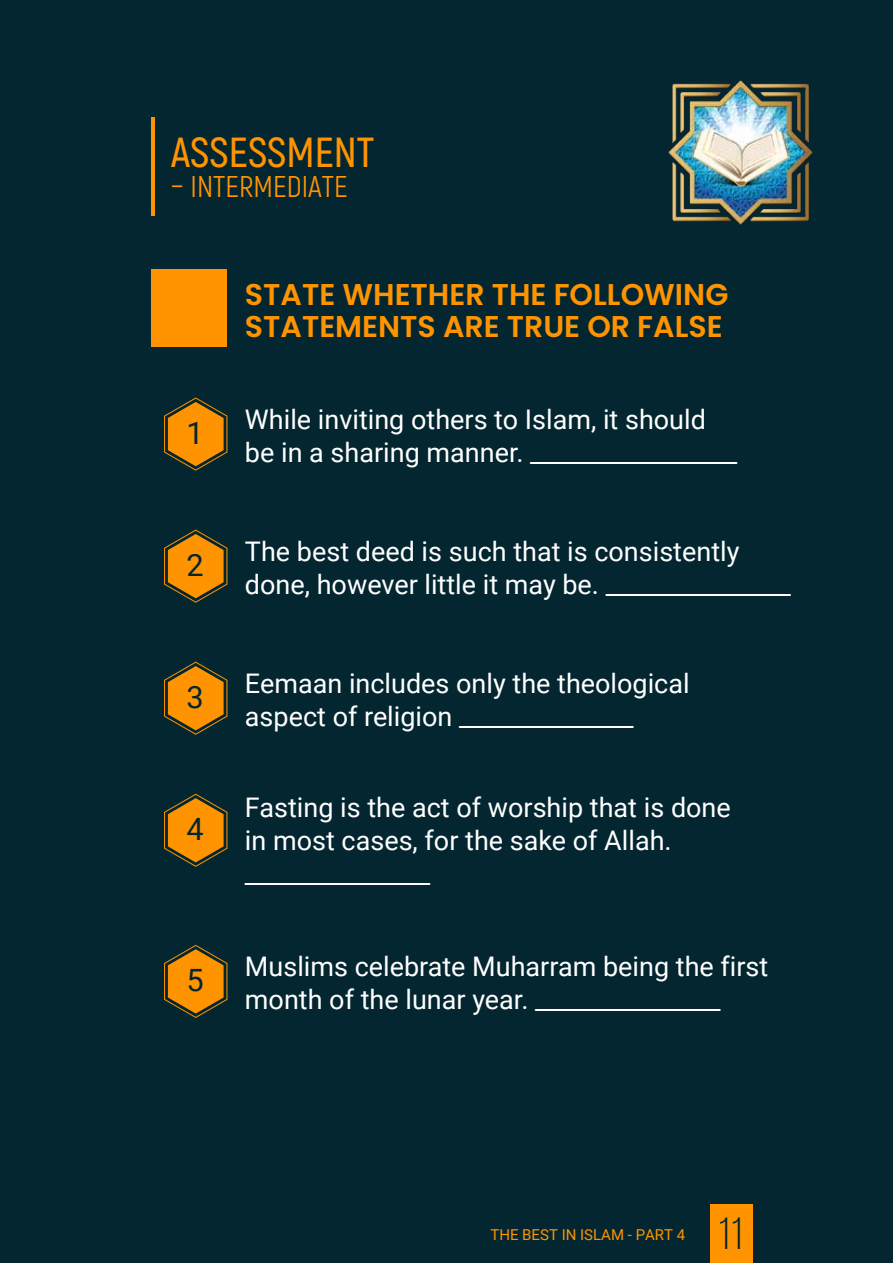
<style>
.page{position:relative;width:893px;height:1263px;background:#042630}
.page>*{position:absolute;margin:0;border:0;box-sizing:border-box;transform-origin:0 0}
.t1{font:45px "Bebas Neue";color:#042630}
.t2{font:600 42px "Akrobat";color:#ff9400}
.t3{font:30.75px "Roboto";color:#042630}
.t4{font:600 30px/31.5px "Poppins";color:#ff9400}
.t5{font:30px "Akrobat";color:#ff9400}
.t6{font:27px/33px "Roboto";color:#fff}
.t7{font:15px "Roboto";color:#ff9400}
</style>
<div class="page">
<div style="left:152px;top:269px;width:75px;height:78px;background:#ff9400"></div>
<img style="left:669px;top:81px;width:143px;height:143px">
<div style="left:711px;top:1205px;width:42px;height:58px;background:#ff9400"></div>
<svg style="left:164px;top:397px;width:64px;height:74px"></svg>
<svg style="left:164px;top:529px;width:64px;height:74px"></svg>
<svg style="left:164px;top:661px;width:64px;height:74px"></svg>
<svg style="left:164px;top:793px;width:64px;height:74px"></svg>
<svg style="left:164px;top:944px;width:64px;height:74px"></svg>
<hr style="left:152px;top:118px;width:3px;height:98px;background:#ff9400">
<h2 class="t2" style="left:171px;top:127px;width:205px">ASSESSMENT</h2>
<p class="t5" style="left:171px;top:169px;width:179px">– INTERMEDIATE</p>
<p class="t3" style="left:187px;top:411px;width:19px">1</p>
<p class="t3" style="left:187px;top:543px;width:19px">2</p>
<p class="t3" style="left:187px;top:675px;width:19px">3</p>
<p class="t3" style="left:187px;top:808px;width:19px">4</p>
<p class="t3" style="left:187px;top:959px;width:19px">5</p>
<p class="t4" style="left:245px;top:279px;width:485px">STATE WHETHER THE FOLLOWING<br>STATEMENTS ARE TRUE OR FALSE</p>
<p class="t6" style="left:245px;top:402px;width:494px">While inviting others to Islam, it should be in a sharing manner. ___________________</p>
<p class="t6" style="left:245px;top:534px;width:548px">The best deed is such that is consistently done, however little it may be. _________________</p>
<p class="t6" style="left:245px;top:666px;width:446px">Eemaan includes only the theological aspect of religion ________________</p>
<p class="t6" style="left:245px;top:790px;width:487px">Fasting is the act of worship that is done in most cases, for the sake of Allah. _________________</p>
<p class="t6" style="left:245px;top:949px;width:525px">Muslims celebrate Muharram being the first month of the lunar year. _________________</p>
<p class="t7" style="left:490px;top:1224px;width:196px">THE BEST IN ISLAM - PART 4</p>
<h1 class="t1" style="left:718px;top:1209px;width:27px">11</h1>
</div>
